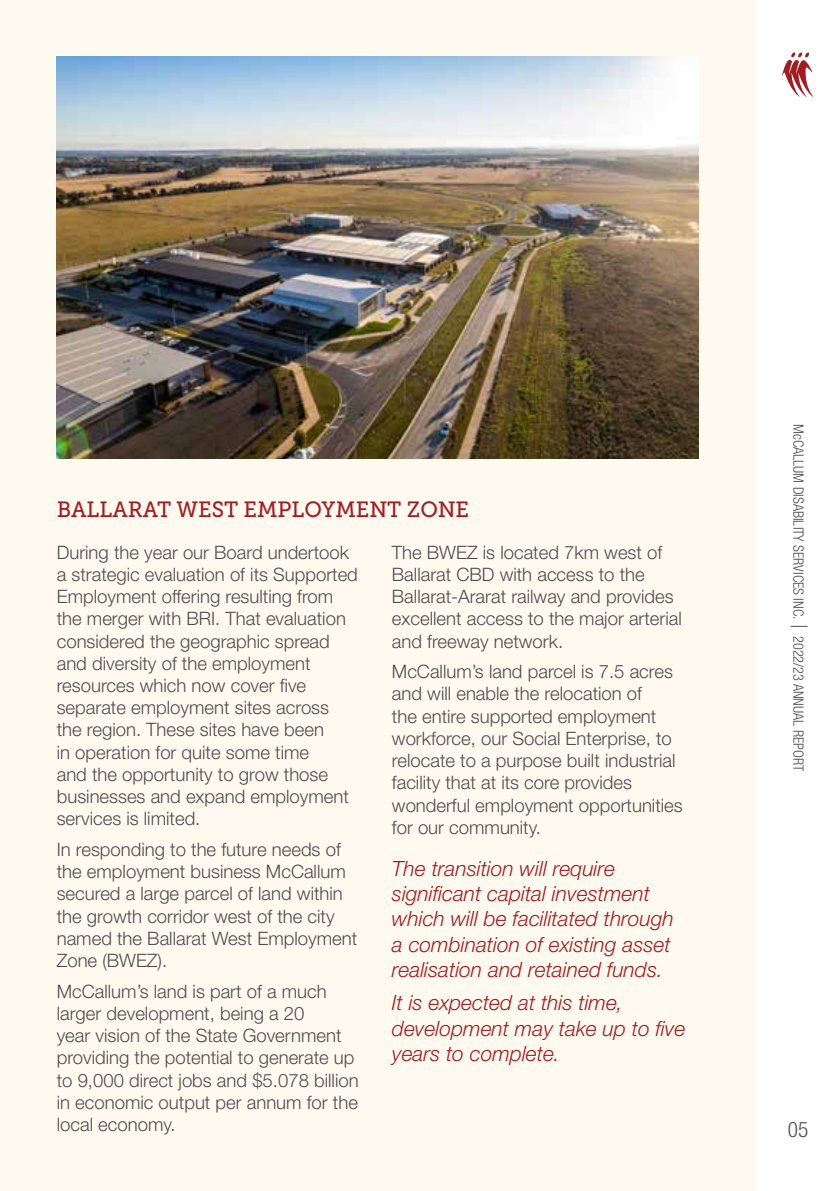
<style>
.page{position:relative;width:840px;height:1191px;background:#fff}
.page>*{position:absolute;margin:0;border:0;box-sizing:border-box;transform-origin:0 0}
.t1{font:22px "Museo Slab 500";color:#a11d23}
.t2{font:300 condensed 21.2px "Helvetica Neue LT Std";color:#4d4d4f}
.t3{font:italic 300 21px/25.2px "Helvetica Neue LT Std";color:#a11d23}
.t4{font:300 18.4px/22.2px "Helvetica Neue LT Std";color:#4d4d4f}
.t5{font:300 condensed 14.2px "Helvetica Neue LT Std";color:#4d4d4f}
</style>
<div class="page">
<div style="left:0;top:0;width:755px;height:1191px;background:#fffaf0"></div>
<svg style="left:790px;top:626px;width:17px;height:1px"></svg>
<svg style="left:781px;top:52px;width:32px;height:45px"></svg>
<img style="left:57px;top:57px;width:641px;height:401px">
<p class="t1" style="left:57px;top:497px;width:413px">BALLARAT WEST EMPLOYMENT ZONE</p>
<p class="t4" style="left:57px;top:540px;width:302px">During the year our Board undertook a strategic evaluation of its Supported Employment offering resulting from the merger with BRI. That evaluation considered the geographic spread and diversity of the employment resources which now cover five separate employment sites across the region. These sites have been<br>in operation for quite some time<br>and the opportunity to grow those businesses and expand employment services is limited.</p>
<p class="t4" style="left:57px;top:838px;width:302px">In responding to the future needs of the employment business McCallum secured a large parcel of land within the growth corridor west of the city named the Ballarat West Employment<br>Zone (BWEZ).</p>
<p class="t4" style="left:57px;top:979px;width:303px">McCallum’s land is part of a much larger development, being a 20<br>year vision of the State Government providing the potential to generate up to 9,000 direct jobs and $5.078 billion in economic output per annum for the local economy.</p>
<p class="t4" style="left:392px;top:540px;width:291px">The BWEZ is located 7km west of<br>Ballarat CBD with access to the<br>Ballarat-Ararat railway and provides excellent access to the major arterial and freeway network.</p>
<p class="t4" style="left:392px;top:660px;width:292px">McCallum’s land parcel is 7.5 acres and will enable the relocation of<br>the entire supported employment workforce, our Social Enterprise, to relocate to a purpose built industrial facility that at its core provides wonderful employment opportunities for our community.</p>
<p class="t3" style="left:392px;top:855px;width:283px">The transition will require significant capital investment which will be facilitated through a combination of existing asset realisation and retained funds.</p>
<p class="t3" style="left:392px;top:990px;width:295px">It is expected at this time, development may take up to five years to complete.</p>
<p class="t5" style="left:806px;top:424px;width:348px;rotate:90deg">McCALLUM DISABILITY SERVICES INC. 2022/23 ANNUAL REPORT</p>
<p class="t2" style="left:787px;top:1117px;width:22px">05</p>
</div>
